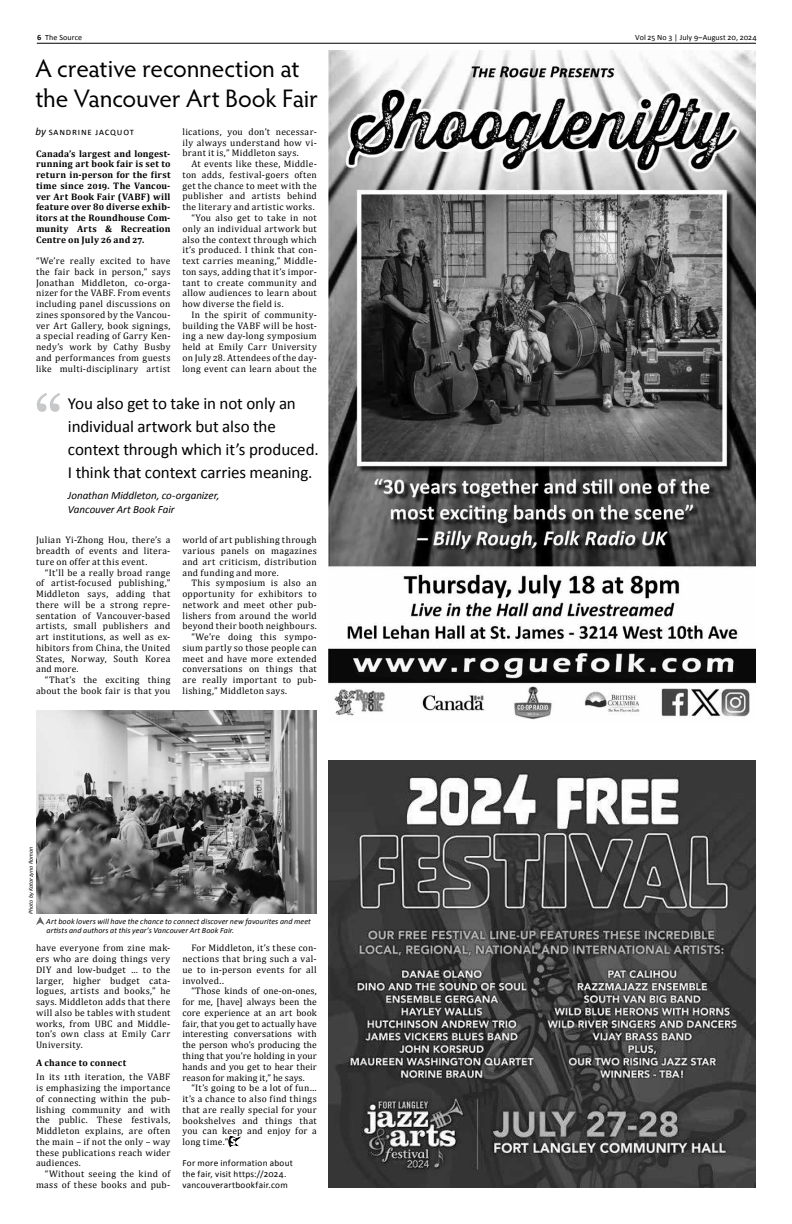
<style>
.page{position:relative;width:792px;height:1224px;background:#fff}
.page>*{position:absolute;margin:0;border:0;box-sizing:border-box;transform-origin:0 0}
.t1{font:72px "Georgia";color:#c7c8ca}
.t2{font:25.4px/30px "Hypatia Sans Pro";letter-spacing:-.01em;color:#000}
.t3{font:17px/23px "Calibri";letter-spacing:-.005em;color:#000}
.t4{font:italic 11px/14px "Calibri";color:#000}
.t5{font:10px "Calibri";letter-spacing:.08em;color:#000}
.t6{font:9.5px/10.8px "Cambria";letter-spacing:.03em;color:#000;text-align:justify}
.t7{font:700 9.5px/10.8px "Cambria";letter-spacing:.025em;color:#000;text-align:justify}
.t8{font:9.2px/10.7px "Calibri";letter-spacing:.025em;color:#000}
.t9{font:italic 8px/9px "Calibri";letter-spacing:.01em;color:#000}
.t10{font:8px "Calibri";letter-spacing:.01em;color:#000}
.t11{font:italic 6px "Calibri";letter-spacing:.02em;color:#000}
.s1{font-weight:700}
.s2{font-style:italic;font-size:11px}
</style>
<div class="page">
<hr style="left:37px;top:43px;width:719px;height:1px;background:#000">
<svg style="left:36px;top:917px;width:9px;height:8px"></svg>
<img style="left:328px;top:760px;width:428px;height:428px">
<img style="left:328px;top:50px;width:428px;height:670px">
<img style="left:36px;top:710px;width:281px;height:203px">
<svg style="left:228px;top:1136px;width:11px;height:10px"></svg>
<p class="t10" style="left:37px;top:32px;width:47px"><span class="s1">6</span> The Source</p>
<p class="t10" style="left:635px;top:32px;width:123px">Vol 25 No 3 | July 9–August 20, 2024</p>
<h2 class="t2" style="left:35px;top:52px;width:284px">A creative reconnection at the Vancouver Art Book Fair</h2>
<p class="t5" style="left:35px;top:125px;width:100px"><span class="s2">by</span> Sandr ine Jacquot</p>
<p class="t6" style="left:182px;top:126px;width:136px">lications, you don’t necessar&shy;ily always understand how vi&shy;brant it is,” Middleton says.</p>
<p class="t6" style="left:191px;top:159px;width:127px">At events like these, Middle-</p>
<p class="t6" style="left:182px;top:169px;width:136px">ton adds, festival-goers often</p>
<p class="t6" style="left:182px;top:180px;width:136px">get the chance to meet with the</p>
<p class="t6" style="left:182px;top:191px;width:136px">publisher and artists behind</p>
<p class="t6" style="left:182px;top:202px;width:134px">the literary and artistic works.</p>
<p class="t6" style="left:191px;top:212px;width:127px">“You also get to take in not</p>
<p class="t6" style="left:182px;top:223px;width:136px">only an individual artwork but</p>
<p class="t6" style="left:182px;top:234px;width:136px">also the context through which</p>
<p class="t6" style="left:182px;top:245px;width:136px">it’s produced. I think that con-</p>
<p class="t6" style="left:182px;top:255px;width:136px">text carries meaning,” Middle-</p>
<p class="t6" style="left:182px;top:266px;width:136px">ton says, adding that it’s impor-</p>
<p class="t6" style="left:182px;top:277px;width:136px">tant to create community and</p>
<p class="t6" style="left:182px;top:288px;width:136px">allow audiences to learn about</p>
<p class="t6" style="left:182px;top:298px;width:103px">how diverse the field is.</p>
<p class="t6" style="left:191px;top:309px;width:127px">In the spirit of community-</p>
<p class="t6" style="left:182px;top:320px;width:136px">building the VABF will be host-</p>
<p class="t6" style="left:182px;top:331px;width:136px">ing a new day-long symposium</p>
<p class="t6" style="left:182px;top:341px;width:136px">held at Emily Carr University</p>
<p class="t6" style="left:182px;top:352px;width:136px">on July 28. Attendees of the day-</p>
<p class="t6" style="left:182px;top:363px;width:136px">long event can learn about the</p>
<p class="t7" style="left:36px;top:148px;width:136px">Canada’s largest and longest&shy;running art book fair is set to return in-person for the first time since 2019. The Vancou&shy;ver Art Book Fair (VABF) will feature over 80 diverse exhib&shy;itors at the Roundhouse Com&shy;munity Arts &amp; Recreation Centre on July 26 and 27.</p>
<p class="t6" style="left:36px;top:255px;width:136px">“We’re really excited to have the fair back in person,” says Jonathan Middleton, co-orga&shy;nizer for the VABF. From events including panel discussions on zines sponsored by the Vancou&shy;ver Art Gallery, book signings, a special reading of Garry Ken&shy;nedy’s work by Cathy Busby and performances from guests like multi-disciplinary artist</p>
<h1 class="t1" style="left:34px;top:369px;width:31px">“</h1>
<h3 class="t3" style="left:68px;top:392px;width:252px">You also get to take in not only an individual artwork but also the context through which it’s produced.<br>I think that context carries meaning.</h3>
<p class="t4" style="left:68px;top:488px;width:153px">Jonathan Middleton, co-organizer,<br>Vancouver Art Book Fair</p>
<p class="t6" style="left:36px;top:535px;width:136px">Julian Yi-Zhong Hou, there’s a breadth of events and litera&shy;ture on offer at this event.</p>
<p class="t6" style="left:36px;top:567px;width:136px;text-indent:9px">“It’ll be a really broad range of artist-focused publishing,” Middleton says, adding that there will be a strong repre&shy;sentation of Vancouver-based artists, small publishers and art institutions, as well as ex&shy;hibitors from China, the United States, Norway, South Korea and more.</p>
<p class="t6" style="left:36px;top:675px;width:136px;text-align:right">“That’s the exciting thing about the book fair is that you</p>
<p class="t6" style="left:182px;top:535px;width:136px">world of art publishing through various panels on magazines and art criticism, distribution and funding and more.</p>
<p class="t6" style="left:191px;top:578px;width:127px">This symposium is also an</p>
<p class="t6" style="left:182px;top:589px;width:136px">opportunity for exhibitors to</p>
<p class="t6" style="left:182px;top:599px;width:136px">network and meet other pub-</p>
<p class="t6" style="left:182px;top:610px;width:136px">lishers from around the world</p>
<p class="t6" style="left:182px;top:621px;width:136px">beyond their booth neighbours.</p>
<p class="t6" style="left:191px;top:632px;width:127px">“We’re doing this sympo-</p>
<p class="t6" style="left:182px;top:642px;width:136px">sium partly so those people can</p>
<p class="t6" style="left:182px;top:653px;width:136px">meet and have more extended</p>
<p class="t6" style="left:182px;top:664px;width:136px">conversations on things that</p>
<p class="t6" style="left:182px;top:675px;width:136px">are really important to pub-</p>
<p class="t6" style="left:182px;top:685px;width:106px">lishing,” Middleton says.</p>
<p class="t11" style="left:27px;top:914px;width:69px;rotate:-90deg">Photo by Katarzyna Roman</p>
<p class="t9" style="left:46px;top:916px;width:266px">Art book lovers will have the chance to connect discover new favourites and meet artists and authors at this year’s Vancouver Art Book Fair.</p>
<p class="t6" style="left:36px;top:943px;width:136px">have everyone from zine mak&shy;ers who are doing things very DIY and low-budget … to the larger, higher budget cata&shy;logues, artists and books,” he says. Middleton adds that there will also be tables with student works, from UBC and Middle&shy;ton’s own class at Emily Carr University.</p>
<p class="t7" style="left:36px;top:1057px;width:92px">A chance to connect</p>
<p class="t6" style="left:36px;top:1072px;width:136px">In its 11th iteration, the VABF is emphasizing the importance of connecting within the pub&shy;lishing community and with the public. These festivals, Middleton explains, are often the main – if not the only – way these publications reach wider audiences.</p>
<p class="t6" style="left:36px;top:1169px;width:136px;text-align:right">“Without seeing the kind of mass of these books and pub-</p>
<p class="t6" style="left:182px;top:943px;width:136px;text-indent:9px">For Middleton, it’s these con&shy;nections that bring such a val&shy;ue to in-person events for all involved..</p>
<p class="t6" style="left:182px;top:986px;width:136px;text-indent:9px">“Those kinds of one-on-ones, for me, [have] always been the core experience at an art book fair, that you get to actually have interesting conversations with the person who’s producing the thing that you’re holding in your hands and you get to hear their reason for making it,” he says.</p>
<p class="t6" style="left:182px;top:1083px;width:136px;text-indent:9px">“It’s going to be a lot of fun… it’s a chance to also find things that are really special for your bookshelves and things that you can keep and enjoy for a long time.”</p>
<p class="t8" style="left:182px;top:1158px;width:112px">For more information about the fair, visit https://2024. vancouverartbookfair.com</p>
</div>
